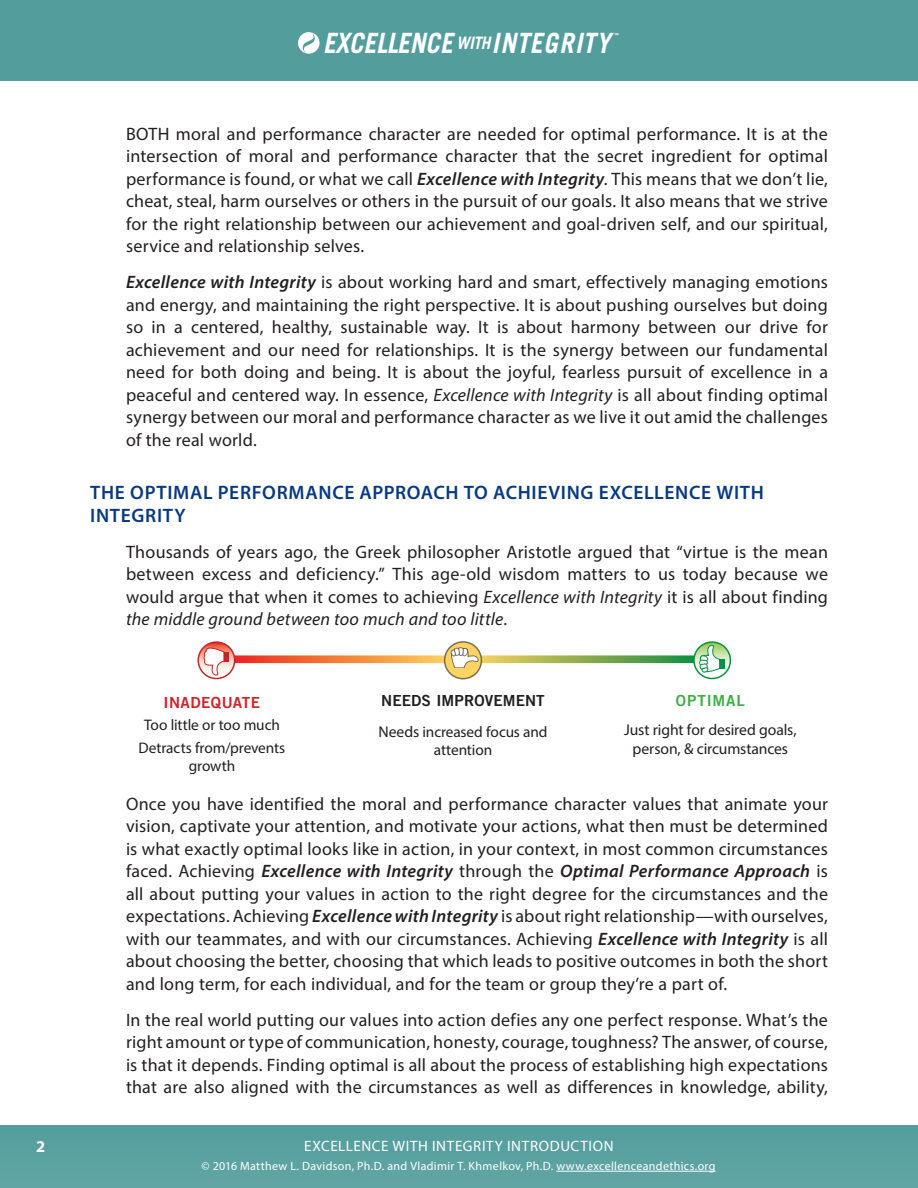
<style>
.page{position:relative;width:918px;height:1188px;background:#fff}
.page>*{position:absolute;margin:0;border:0;box-sizing:border-box;transform-origin:0 0}
.t1{font:italic 700 27.9px "Trade Gothic LT Std";letter-spacing:.015em;color:#fff;scale:.91 1}
.t2{font:600 19.5px/22.5px "Myriad Pro";letter-spacing:.035em;color:#083981}
.t3{font:18px/22.5px "Myriad Pro";letter-spacing:.01em;color:#231f20;text-align:justify}
.t4{font:700 16.5px "Myriad Pro";color:#fff}
.t5{font:15.6px/18.8px "Myriad Pro";letter-spacing:-.01em;color:#231f20;text-align:center}
.t6{font:15.3px/22.2px "Myriad Pro";letter-spacing:-.01em;color:#231f20;text-align:center}
.t7{font:15.3px "Trade Gothic LT Std Bd 2";letter-spacing:.005em;color:#231f20}
.t8{font:15.3px "Trade Gothic LT Std Bd 2";letter-spacing:.03em;color:#d1232a}
.t9{font:15.3px "Trade Gothic LT Std Bd 2";letter-spacing:.06em;color:#40ae49}
.t10{font:15px "Myriad Pro";letter-spacing:.045em;color:#fff}
.t11{font:12px "Myriad Pro";letter-spacing:.025em;color:#fff}
.t12{font:700 7.05px "Myriad Pro";color:#fff;scale:.91 1}
.s1{font-size:17.25px}
.s2{font-weight:600;font-style:italic}
.s3{font-style:italic}
.s4{font-size:15.6px}
</style>
<div class="page">
<div style="left:0;top:1125px;width:918px;height:63px;background:#5aa2a1"></div>
<div style="left:0;top:0;width:918px;height:81px;background:#539e9d"></div>
<svg style="left:298px;top:32px;width:22px;height:22px"></svg>
<hr style="left:556px;top:1171px;width:160px;height:1px;background:#fff">
<svg style="left:481px;top:655px;width:213px;height:8px;background:#8db158"></svg>
<svg style="left:234px;top:655px;width:211px;height:8px;background:#f48445"></svg>
<svg style="left:694px;top:642px;width:36px;height:37px"></svg>
<div style="left:693px;top:641px;width:38px;height:38px;border:1px solid #099143;border-radius:50%"></div>
<svg style="left:699px;top:644px;width:21px;height:29px"></svg>
<div style="left:720px;top:659px;width:5px;height:10px;background:#099143"></div>
<svg style="left:198px;top:642px;width:37px;height:37px"></svg>
<div style="left:197px;top:641px;width:38px;height:38px;border:1px solid #c2252d;border-radius:50%"></div>
<svg style="left:204px;top:647px;width:25px;height:29px"></svg>
<svg style="left:445px;top:642px;width:36px;height:37px"></svg>
<div style="left:444px;top:641px;width:38px;height:38px;border:2px solid #231f20;border-radius:50%"></div>
<svg style="left:451px;top:647px;width:28px;height:26px"></svg>
<h1 class="t1" style="left:323px;top:26px;width:317px">EXCELLENCE <span class="s1">WITH</span>INTEGRITY</h1>
<p class="t12" style="left:614px;top:31px;width:6px">™</p>
<p class="t3" style="left:126px;top:122px;width:703px">BOTH moral and performance character are needed for optimal performance. It is at the intersection of moral and performance character that the secret ingredient for optimal performance is found, or what we call <span class="s2">Excellence with Integrity</span>. This means that we don’t lie, cheat, steal, harm ourselves or others in the pursuit of our goals. It also means that we strive for the right relationship between our achievement and goal-driven self, and our spiritual, service and relationship selves.</p>
<p class="t3" style="left:126px;top:270px;width:704px"><span class="s2">Excellence with Integrity</span> is about working hard and smart, effectively managing emotions and energy, and maintaining the right perspective. It is about pushing ourselves but doing so in a centered, healthy, sustainable way. It is about harmony between our drive for achievement and our need for relationships. It is the synergy between our fundamental need for both doing and being. It is about the joyful, fearless pursuit of excellence in a peaceful and centered way. In essence, <span class="s3">Excellence with Integrity</span> is all about finding optimal synergy between our moral and performance character as we live it out amid the challenges of the real world.</p>
<p class="t2" style="left:90px;top:481px;width:675px">THE OPTIMAL PERFORMANCE APPROACH TO ACHIEVING EXCELLENCE WITH<br>INTEGRITY</p>
<p class="t3" style="left:126px;top:540px;width:704px">Thousands of years ago, the Greek philosopher Aristotle argued that “virtue is the mean between excess and deficiency.” This age-old wisdom matters to us today because we would argue that when it comes to achieving <span class="s3">Excellence with Integrity</span> it is all about finding <span class="s3">the middle ground between too much and too little</span>.</p>
<p class="t8" style="left:164px;top:693px;width:98px">INADEQUATE</p>
<p class="t6" style="left:139px;top:714px;width:148px">Too little or too much<br>Detracts from/prevents</p>
<p class="t6" style="left:189px;top:755px;width:48px">growth</p>
<p class="t7" style="left:381px;top:691px;width:165px">NEEDS IMPROVEMENT</p>
<p class="t6" style="left:378px;top:722px;width:171px;line-height:18.5px"><span class="s4">Needs</span> increased focus and attention</p>
<p class="t9" style="left:676px;top:691px;width:71px">OPTIMAL</p>
<p class="t5" style="left:624px;top:720px;width:174px">Just right for desired goals, person, &amp; circumstances</p>
<p class="t3" style="left:126px;top:792px;width:704px">Once you have identified the moral and performance character values that animate your vision, captivate your attention, and motivate your actions, what then must be determined is what exactly optimal looks like in action, in your context, in most common circumstances faced. Achieving <span class="s2">Excellence with Integrity</span> through the <span class="s2">Optimal Performance Approach</span> is all about putting your values in action to the right degree for the circumstances and the expectations. Achieving <span class="s2">Excellence with Integrity</span> is about right relationship—with ourselves, with our teammates, and with our circumstances. Achieving <span class="s2">Excellence with Integrity</span> is all about choosing the better, choosing that which leads to positive outcomes in both the short and long term, for each individual, and for the team or group they’re a part of.</p>
<p class="t3" style="left:126px;top:1008px;width:704px">In the real world putting our values into action defies any one perfect response. What’s the right amount or type of communication, honesty, courage, toughness? The answer, of course, is that it depends. Finding optimal is all about the process of establishing high expectations that are also aligned with the circumstances as well as differences in knowledge, ability,</p>
<p class="t4" style="left:36px;top:1136px;width:11px">2</p>
<p class="t10" style="left:304px;top:1137px;width:27px">Excellence</p>
<p class="t10" style="left:393px;top:1137px;width:188px">with Integrity Introduction</p>
<p class="t11" style="left:202px;top:1159px;width:516px">© 2016 Matthew L. Davidson, Ph.D. and Vladimir T. Khmelkov, Ph.D. www.excellenceandethics.org</p>
</div>
